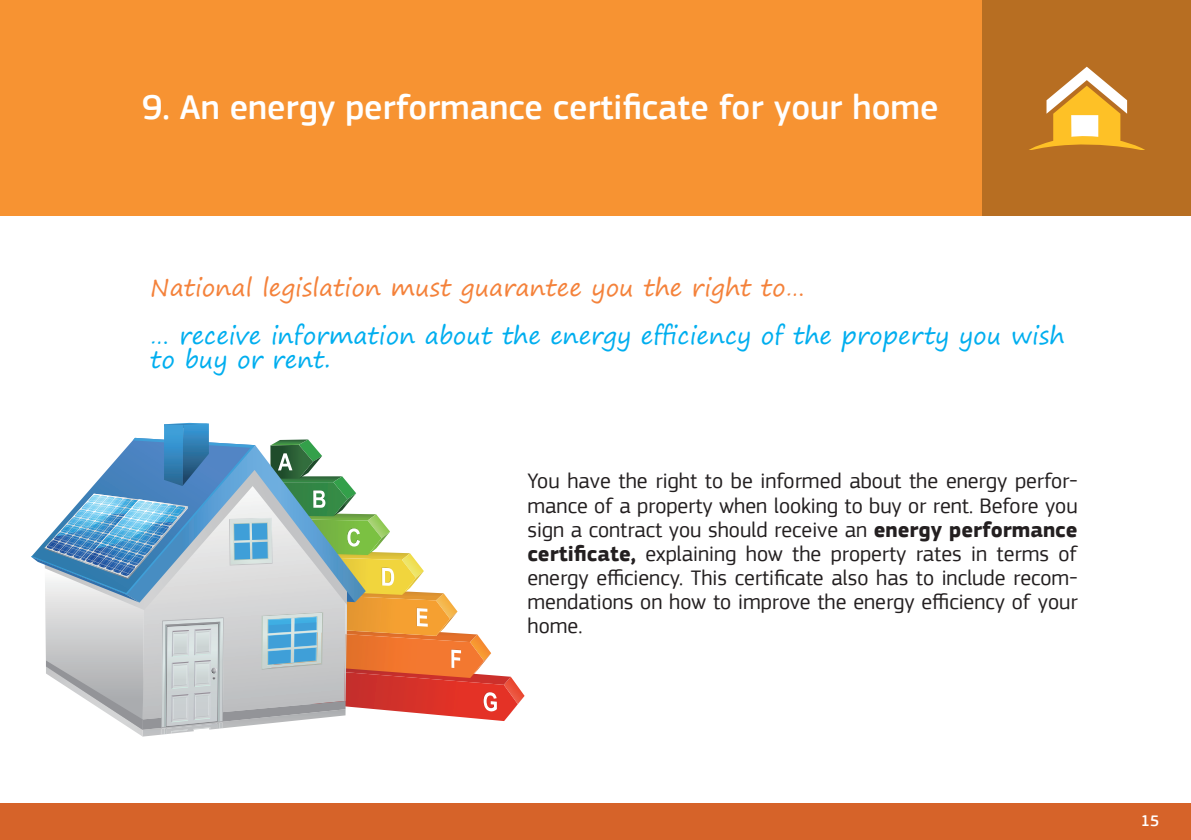
<style>
.page{position:relative;width:1191px;height:840px;background:#fff}
.page>*{position:absolute;margin:0;border:0;box-sizing:border-box;transform-origin:0 0}
.t1{font:500 36px "EC Square Sans Pro";color:#fff}
.t2{font:24px/24px "Segoe Print";color:#00aeef}
.t3{font:24px "Segoe Print";color:#f4823b}
.t4{font:22px/24px "EC Square Sans Pro";color:#231f20;text-align:justify}
.t5{font:500 16px "EC Square Sans Pro";color:#fff}
.s1{font-weight:700}
</style>
<div class="page">
<div style="left:0;top:803px;width:1191px;height:36px;background:#d66329"></div>
<div style="left:0;top:0;width:1191px;height:215px;background:#f79332"></div>
<div style="left:982px;top:0;width:209px;height:215px;background:#b76e22"></div>
<svg style="left:31px;top:422px;width:494px;height:314px"></svg>
<svg style="left:1029px;top:67px;width:116px;height:83px"></svg>
<p class="t1" style="left:142px;top:86px;width:798px">9. An energy performance certificate for your home</p>
<p class="t3" style="left:150px;top:266px;width:656px">National legislation must guarantee you the right to…</p>
<p class="t2" style="left:150px;top:322px;width:915px">… receive information about the energy efficiency of the property you wish to buy or rent.</p>
<p class="t4" style="left:527px;top:469px;width:551px">You have the right to be informed about the energy perfor&shy;mance of a property when looking to buy or rent. Before you sign a contract you should receive an <span class="s1">energy performance certificate,</span> explaining how the property rates in terms of energy efficiency. This certificate also has to include recom&shy;mendations on how to improve the energy efficiency of your home.</p>
<p class="t5" style="left:1141px;top:811px;width:20px">15</p>
</div>
